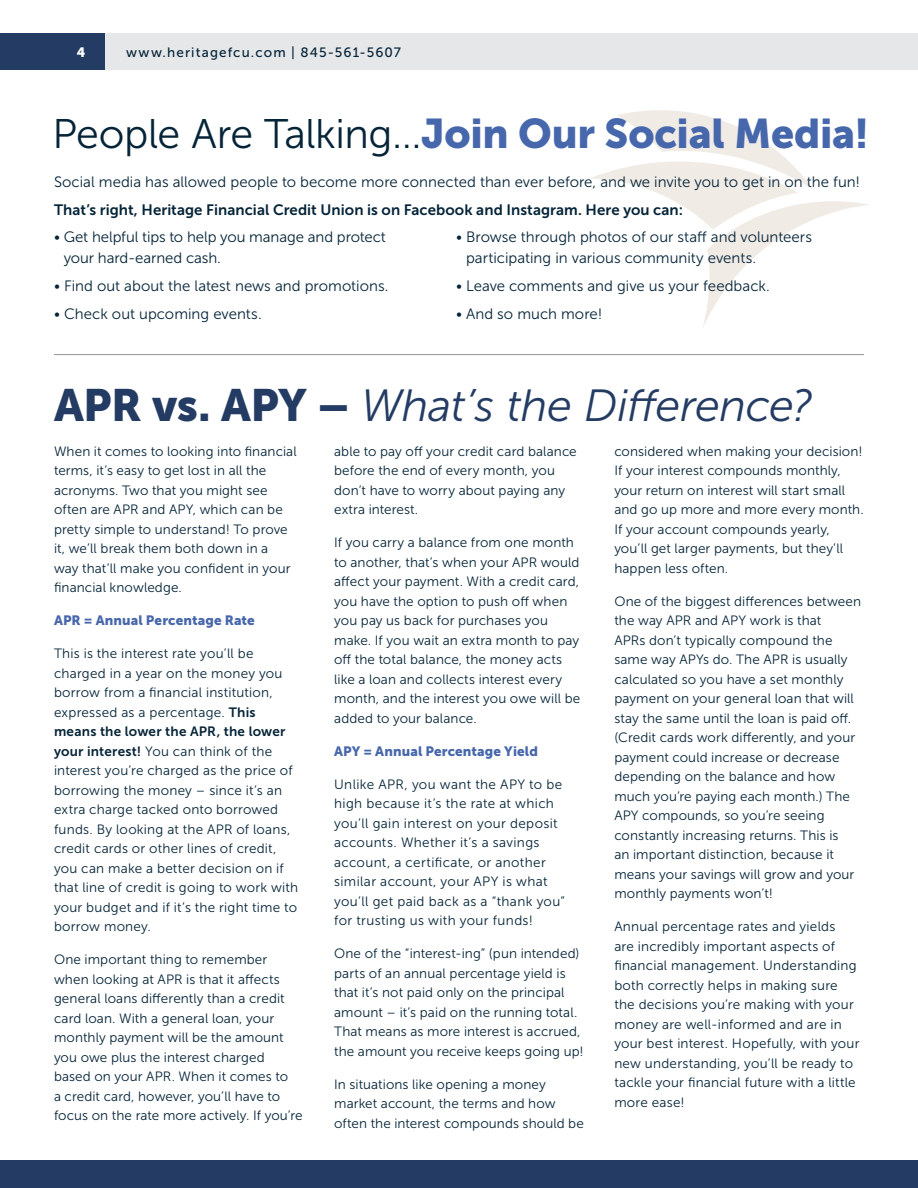
<style>
.page{position:relative;width:918px;height:1188px;background:#fff}
.page>*{position:absolute;margin:0;border:0;box-sizing:border-box;transform-origin:0 0}
.t1{font:italic 45px "Museo Sans 300";letter-spacing:-.015em;color:#243c63}
.t2{font:41.25px "Museo Sans 900";letter-spacing:-.01em;color:#4767ac}
.t3{font:15px/21px "Museo Sans 300";color:#052438}
.t4{font:15px "Museo Sans 700";letter-spacing:.005em;color:#052438}
.t5{font:13.5px/19.5px "Museo Sans 300";letter-spacing:.01em;color:#052438}
.t6{font:13.5px "Museo Sans 900";letter-spacing:.01em;color:#4767ac}
.t7{font:13.5px "Museo Sans 500";letter-spacing:.08em;color:#052438}
.t8{font:13.5px "Museo Sans 900";color:#fff}
.s1{font-family:"Museo Sans 300";color:#052438}
.s2{font-family:"Museo Sans 900";font-style:normal}
.s3{font-family:"Museo Sans 700"}
</style>
<div class="page">
<div style="left:0;top:33px;width:106px;height:37px;background:#243c63"></div>
<div style="left:106px;top:33px;width:812px;height:37px;background:#e6e7e9"></div>
<div style="left:0;top:1160px;width:918px;height:28px;background:#243c63"></div>
<svg style="left:590px;top:110px;width:279px;height:217px"></svg>
<hr style="left:54px;top:354px;width:810px;height:1px;background:#939598">
<p class="t8" style="left:77px;top:45px;width:10px">4</p>
<p class="t7" style="left:126px;top:45px;width:276px">www.heritagefcu.com | 845-561-5607</p>
<p class="t2" style="left:52px;top:110px;width:818px"><span class="s1">People Are Talking…</span>Join Our Social Media!</p>
<p class="t3" style="left:54px;top:171px;width:808px">Social media has allowed people to become more connected than ever before, and we invite you to get in on the fun!</p>
<p class="t4" style="left:54px;top:201px;width:631px">That’s right, Heritage Financial Credit Union is on Facebook and Instagram. Here you can:</p>
<p class="t3" style="left:64px;top:227px;width:324px;text-indent:-10px">• Get helpful tips to help you manage and protect your hard-earned cash.</p>
<p class="t3" style="left:54px;top:275px;width:336px">• Find out about the latest news and promotions.</p>
<p class="t3" style="left:54px;top:303px;width:209px">• Check out upcoming events.</p>
<p class="t3" style="left:466px;top:227px;width:347px;text-indent:-10px">• Browse through photos of our staff and volunteers participating in various community events.</p>
<p class="t3" style="left:456px;top:275px;width:315px">• Leave comments and give us your feedback.</p>
<p class="t3" style="left:456px;top:303px;width:148px">• And so much more!</p>
<p class="t1" style="left:54px;top:381px;width:761px"><span class="s2">APR vs. APY –</span> What’s the Difference?</p>
<p class="t5" style="left:54px;top:441px;width:244px">When it comes to looking into financial terms, it’s easy to get lost in all the acronyms. Two that you might see often are APR and APY, which can be pretty simple to understand! To prove it, we’ll break them both down in a<br>way that’ll make you confident in your financial knowledge.</p>
<p class="t6" style="left:54px;top:613px;width:202px">APR = Annual Percentage Rate</p>
<p class="t5" style="left:54px;top:644px;width:246px">This is the interest rate you’ll be charged in a year on the money you borrow from a financial institution, expressed as a percentage. <span class="s3">This means the lower the APR, the lower your interest!</span> You can think of the interest you’re charged as the price of borrowing the money – since it’s an extra charge tacked onto borrowed funds. By looking at the APR of loans, credit cards or other lines of credit, you can make a better decision on if that line of credit is going to work with your budget and if it’s the right time to borrow money.</p>
<p class="t5" style="left:54px;top:950px;width:250px">One important thing to remember when looking at APR is that it affects general loans differently than a credit card loan. With a general loan, your monthly payment will be the amount you owe plus the interest charged based on your APR. When it comes to<br>a credit card, however, you’ll have to focus on the rate more actively. If you’re</p>
<p class="t5" style="left:334px;top:441px;width:244px">able to pay off your credit card balance before the end of every month, you don’t have to worry about paying any extra interest.</p>
<p class="t5" style="left:334px;top:533px;width:248px">If you carry a balance from one month to another, that’s when your APR would affect your payment. With a credit card, you have the option to push off when you pay us back for purchases you make. If you wait an extra month to pay off the total balance, the money acts like a loan and collects interest every month, and the interest you owe will be added to your balance.</p>
<p class="t6" style="left:334px;top:743px;width:205px">APY = Annual Percentage Yield</p>
<p class="t5" style="left:334px;top:774px;width:232px">Unlike APR, you want the APY to be high because it’s the rate at which you’ll gain interest on your deposit accounts. Whether it’s a savings account, a certificate, or another similar account, your APY is what you’ll get paid back as a “thank you” for trusting us with your funds!</p>
<p class="t5" style="left:334px;top:944px;width:251px">One of the “interest-ing” (pun intended) parts of an annual percentage yield is that it’s not paid only on the principal amount – it’s paid on the running total.<br>That means as more interest is accrued, the amount you receive keeps going up!</p>
<p class="t5" style="left:334px;top:1074px;width:251px">In situations like opening a money market account, the terms and how often the interest compounds should be</p>
<p class="t5" style="left:614px;top:441px;width:251px">considered when making your decision!<br>If your interest compounds monthly, your return on interest will start small and go up more and more every month.<br>If your account compounds yearly, you’ll get larger payments, but they’ll happen less often.</p>
<p class="t5" style="left:614px;top:591px;width:248px">One of the biggest differences between the way APR and APY work is that<br>APRs don’t typically compound the same way APYs do. The APR is usually calculated so you have a set monthly payment on your general loan that will stay the same until the loan is paid off. (Credit cards work differently, and your payment could increase or decrease depending on the balance and how much you’re paying each month.) The APY compounds, so you’re seeing constantly increasing returns. This is<br>an important distinction, because it means your savings will grow and your monthly payments won’t!</p>
<p class="t5" style="left:614px;top:917px;width:247px">Annual percentage rates and yields<br>are incredibly important aspects of financial management. Understanding both correctly helps in making sure the decisions you’re making with your money are well-informed and are in your best interest. Hopefully, with your new understanding, you’ll be ready to tackle your financial future with a little more ease!</p>
</div>
